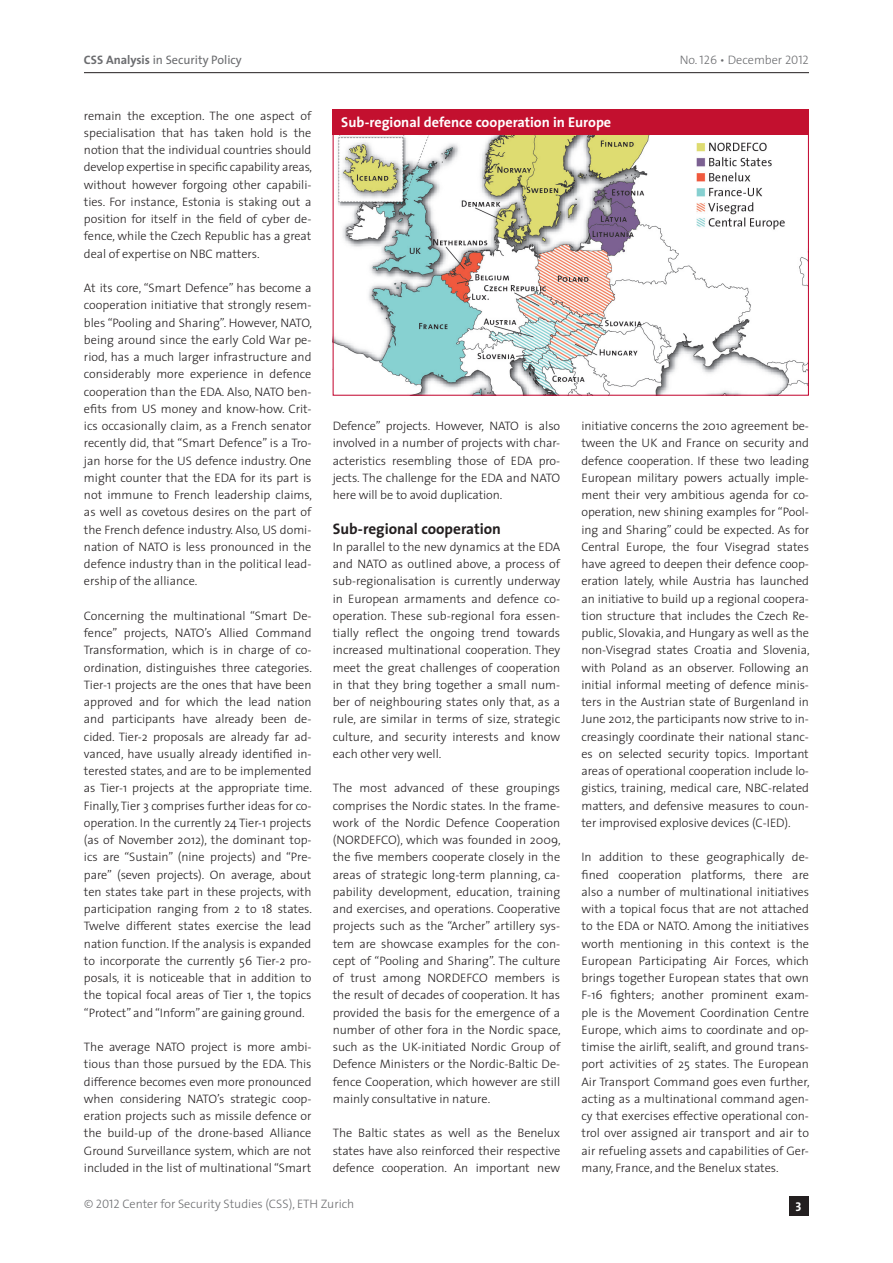
<style>
.page{position:relative;width:893px;height:1263px;background:#fff}
.page>*{position:absolute;margin:0;border:0;box-sizing:border-box;transform-origin:0 0}
._5_Untertitel{font:700 15.3px "The Sans";color:#231f20}
.BOX_1_Titel_weiss{font:700 14.25px "The Sans";color:#fff}
.t1{font:12.75px "The Sans Bold Caps";color:#fff}
._4_Text{font:300 12.3px/17.2px "The Sans";letter-spacing:-.005em;color:#231f20;text-align:justify}
.t2{font:300 12.3px "The Sans";color:#6c6d70}
.t3{font:12.3px "The Sans";color:#6c6d70}
.s1{font-weight:700}
.s2{font-family:"The Sans Light Caps";font-weight:400}
</style>
<div class="page">
<hr style="left:84px;top:72px;width:725px;height:1px;background:#231f20">
<div style="left:789px;top:1196px;width:20px;height:20px;background:#231f20"></div>
<img style="left:335px;top:135px;width:472px;height:259px">
<div style="left:333px;top:110px;width:476px;height:25px;background:#c3102f"></div>
<p class="t3" style="left:84px;top:50px;width:159px"><span class="s1">CSS Analysis</span> in Security Policy</p>
<p class="t2" style="left:680px;top:50px;width:131px">No. <span class="s2">126</span> • December <span class="s2">2012</span></p>
<p class="_4_Text" style="left:84px;top:106px;width:230px">remain the exception. The one aspect of specialisation that has taken hold is the notion that the individual countries should develop expertise in specific capability areas, without however forgoing other capabili&shy;ties. For instance, Estonia is staking out a position for itself in the field of cyber de&shy;fence, while the Czech Republic has a great deal of expertise on NBC matters.</p>
<p class="_4_Text" style="left:84px;top:279px;width:230px">At its core, “Smart Defence” has become a cooperation initiative that strongly resem&shy;bles “Pooling and Sharing”. However, NATO, being around since the early Cold War pe&shy;riod, has a much larger infrastructure and considerably more experience in defence cooperation than the EDA. Also, NATO ben&shy;efits from US money and know-how. Crit&shy;ics occasionally claim, as a French senator recently did, that “Smart Defence” is a Tro&shy;jan horse for the US defence industry. One might counter that the EDA for its part is not immune to French leadership claims, as well as covetous desires on the part of the French defence industry. Also, US domi&shy;nation of NATO is less pronounced in the defence industry than in the political lead&shy;ership of the alliance.</p>
<p class="_4_Text" style="left:84px;top:607px;width:230px">Concerning the multinational “Smart De&shy;fence” projects, NATO’s Allied Command Transformation, which is in charge of co&shy;ordination, distinguishes three categories.<br>Tier-1 projects are the ones that have been approved and for which the lead nation and participants have already been de&shy;cided. Tier-2 proposals are already far ad&shy;vanced, have usually already identified in&shy;terested states, and are to be implemented as Tier-1 projects at the appropriate time.<br>Finally, Tier 3 comprises further ideas for co&shy;operation. In the currently 24 Tier-1 projects (as of November 2012), the dominant top&shy;ics are “Sustain” (nine projects) and “Pre&shy;pare” (seven projects). On average, about ten states take part in these projects, with participation ranging from 2 to 18 states.<br>Twelve different states exercise the lead nation function. If the analysis is expanded to incorporate the currently 56 Tier-2 pro&shy;posals, it is noticeable that in addition to the topical focal areas of Tier 1, the topics “Protect” and “Inform” are gaining ground.</p>
<p class="_4_Text" style="left:84px;top:1038px;width:229px">The average NATO project is more ambi&shy;tious than those pursued by the EDA. This difference becomes even more pronounced when considering NATO’s strategic coop&shy;eration projects such as missile defence or the build-up of the drone-based Alliance Ground Surveillance system, which are not included in the list of multinational “Smart</p>
<p class="BOX_1_Titel_weiss" style="left:341px;top:110px;width:272px">Sub-regional defence cooperation in Europe</p>
<p class="_4_Text" style="left:333px;top:417px;width:229px">Defence” projects. However, NATO is also involved in a number of projects with char&shy;acteristics resembling those of EDA pro&shy;jects. The challenge for the EDA and NATO here will be to avoid duplication.</p>
<p class="_5_Untertitel" style="left:333px;top:516px;width:170px">Sub-regional cooperation</p>
<p class="_4_Text" style="left:333px;top:538px;width:229px">In parallel to the new dynamics at the EDA and NATO as outlined above, a process of sub-regionalisation is currently underway in European armaments and defence co&shy;operation. These sub-regional fora essen&shy;tially reflect the ongoing trend towards increased multinational cooperation. They meet the great challenges of cooperation in that they bring together a small num&shy;ber of neighbouring states only that, as a rule, are similar in terms of size, strategic culture, and security interests and know each other very well.</p>
<p class="_4_Text" style="left:333px;top:779px;width:230px">The most advanced of these groupings comprises the Nordic states. In the frame&shy;work of the Nordic Defence Cooperation (NORDEFCO), which was founded in 2009, the five members cooperate closely in the areas of strategic long-term planning, ca&shy;pability development, education, training and exercises, and operations. Cooperative projects such as the “Archer” artillery sys&shy;tem are showcase examples for the con&shy;cept of “Pooling and Sharing”. The culture of trust among NORDEFCO members is the result of decades of cooperation. It has provided the basis for the emergence of a number of other fora in the Nordic space, such as the UK-initiated Nordic Group of Defence Ministers or the Nordic-Baltic De&shy;fence Cooperation, which however are still mainly consultative in nature.</p>
<p class="_4_Text" style="left:333px;top:1124px;width:229px">The Baltic states as well as the Benelux states have also reinforced their respective defence cooperation. An important new</p>
<p class="_4_Text" style="left:581px;top:417px;width:230px">initiative concerns the 2010 agreement be&shy;tween the UK and France on security and defence cooperation. If these two leading European military powers actually imple&shy;ment their very ambitious agenda for co&shy;operation, new shining examples for “Pool&shy;ing and Sharing” could be expected. As for Central Europe, the four Visegrad states have agreed to deepen their defence coop&shy;eration lately, while Austria has launched an initiative to build up a regional coopera&shy;tion structure that includes the Czech Re&shy;public, Slovakia, and Hungary as well as the non-Visegrad states Croatia and Slovenia, with Poland as an observer. Following an initial informal meeting of defence minis&shy;ters in the Austrian state of Burgenland in June 2012, the participants now strive to in&shy;creasingly coordinate their national stanc&shy;es on selected security topics. Important areas of operational cooperation include lo&shy;gistics, training, medical care, NBC-related matters, and defensive measures to coun&shy;ter improvised explosive devices (C-IED).</p>
<p class="_4_Text" style="left:581px;top:848px;width:230px">In addition to these geographically de&shy;fined cooperation platforms, there are also a number of multinational initiatives with a topical focus that are not attached to the EDA or NATO. Among the initiatives worth mentioning in this context is the European Participating Air Forces, which brings together European states that own F-16 fighters; another prominent exam&shy;ple is the Movement Coordination Centre Europe, which aims to coordinate and op&shy;timise the airlift, sealift, and ground trans&shy;port activities of 25 states. The European Air Transport Command goes even further, acting as a multinational command agen&shy;cy that exercises effective operational con&shy;trol over assigned air transport and air to air refueling assets and capabilities of Ger&shy;many, France, and the Benelux states.</p>
<p class="t2" style="left:84px;top:1194px;width:272px">© <span class="s2">2012</span> Center for Security Studies (CSS), ETH Zurich</p>
<p class="t1" style="left:796px;top:1195px;width:8px">3</p>
</div>
